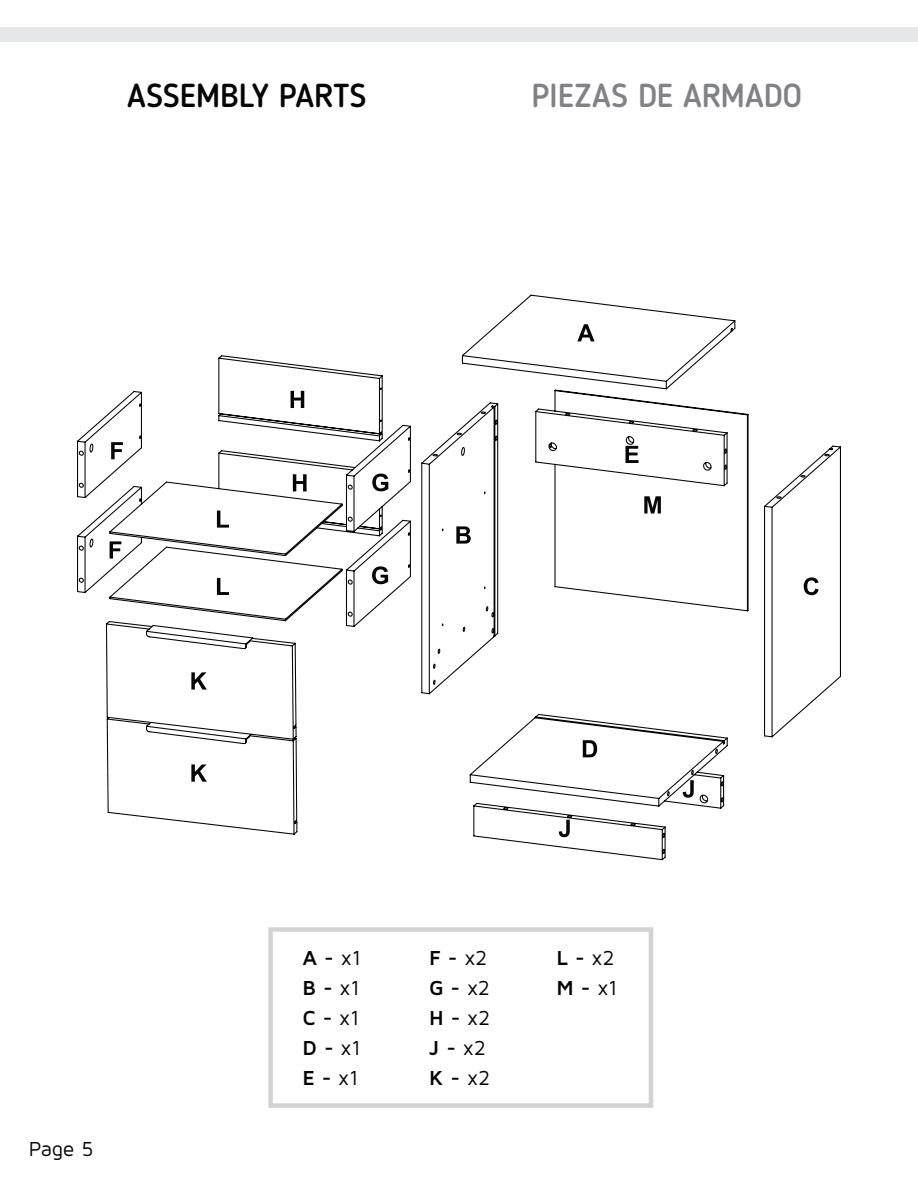
<style>
.page{position:relative;width:918px;height:1188px;background:#fff}
.page>*{position:absolute;margin:0;border:0;box-sizing:border-box;transform-origin:0 0}
.t1{font:500 33px "Blogger Sans";color:#808285}
.t2{font:500 33px "Blogger Sans";color:#040504}
.t3{font:700 21px/30px "Maven Pro";color:#040504}
.t4{font:21px "Maven Pro";color:#040504}
.s1{font-weight:400}
</style>
<div class="page">
<div style="left:0;top:28px;width:918px;height:14px;background:#e6e7e9"></div>
<div style="left:268px;top:927px;width:385px;height:181px;border:4px solid #d1d2d4"></div>
<svg style="left:77px;top:294px;width:764px;height:567px"></svg>
<h1 class="t2" style="left:127px;top:81px;width:241px">ASSEMBLY PARTS</h1>
<h1 class="t1" style="left:531px;top:81px;width:272px">PIEZAS DE ARMADO</h1>
<p class="t4" style="left:29px;top:1136px;width:67px">Page 5</p>
<p class="t3" style="left:302px;top:942px;width:60px;text-align:justify">A - <span class="s1">x1<br></span>B - <span class="s1">x1<br></span>C - <span class="s1">x1<br></span>D - <span class="s1">x1<br></span>E - <span class="s1">x1</span></p>
<p class="t3" style="left:429px;top:942px;width:63px">F - <span class="s1">x2<br></span>G - <span class="s1">x2<br></span>H - <span class="s1">x2<br></span>J - <span class="s1">x2<br></span>K - <span class="s1">x2</span></p>
<p class="t3" style="left:556px;top:942px;width:63px">L - <span class="s1">x2<br></span>M - <span class="s1">x1</span></p>
</div>
